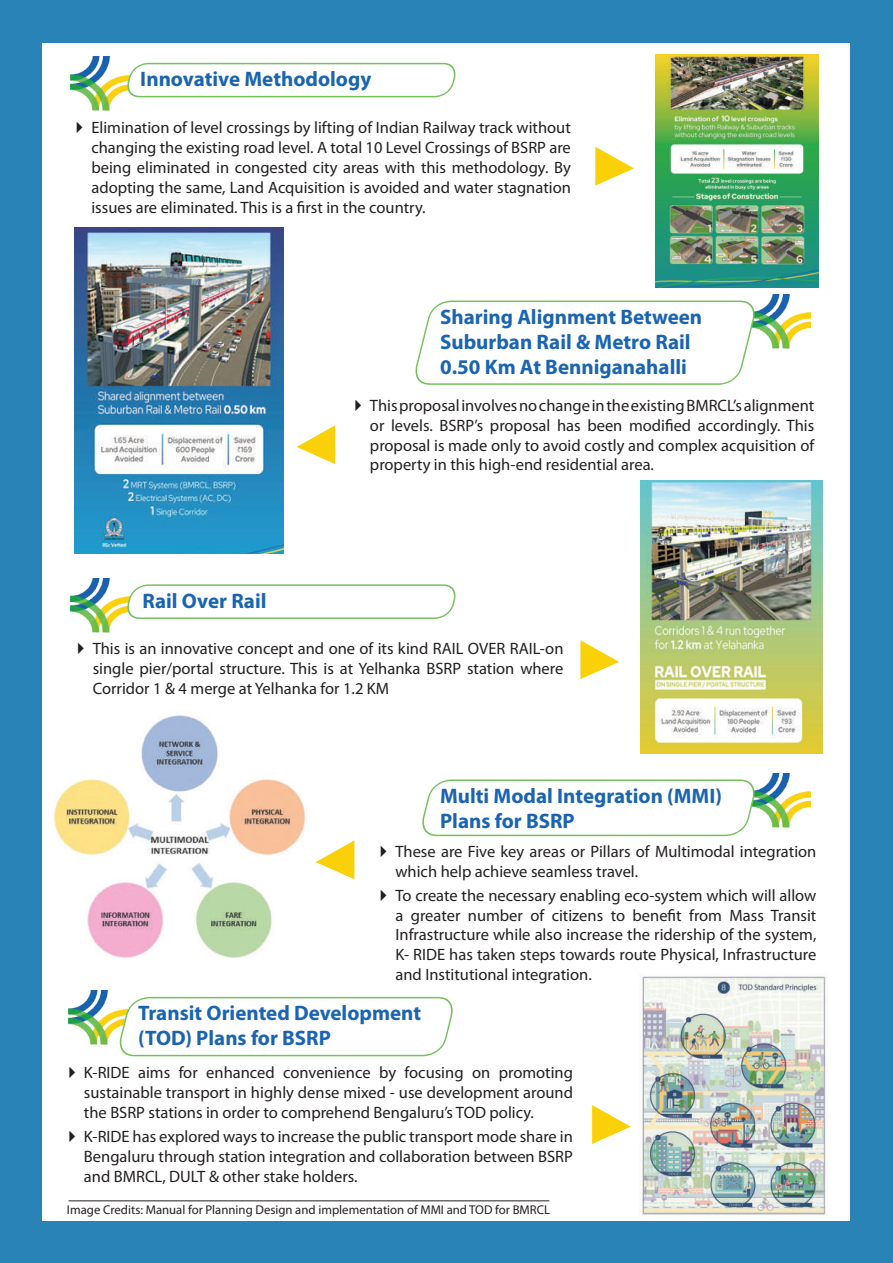
<style>
.page{position:relative;width:893px;height:1263px;background:#2a83b7}
.page>*{position:absolute;margin:0;border:0;box-sizing:border-box;transform-origin:0 0}
.t1{font:700 21px/25.2px "Myriad Pro";color:#1a64b1}
.t2{font:16.5px/19.8px "Myriad Pro";color:#231f20;text-align:justify}
.t3{font:12.75px "Myriad Pro";color:#231f20}
</style>
<div class="page">
<div style="left:43px;top:43px;width:807px;height:1177px;background:#fff"></div>
<img style="left:655px;top:54px;width:164px;height:233px">
<img style="left:70px;top:57px;width:53px;height:54px">
<img style="left:70px;top:578px;width:53px;height:55px">
<img style="left:760px;top:294px;width:50px;height:55px">
<img style="left:760px;top:773px;width:50px;height:55px">
<svg style="left:123px;top:62px;width:333px;height:36px"></svg>
<svg style="left:123px;top:584px;width:333px;height:35px"></svg>
<svg style="left:415px;top:300px;width:345px;height:85px"></svg>
<svg style="left:422px;top:779px;width:338px;height:58px"></svg>
<img style="left:74px;top:227px;width:210px;height:327px">
<img style="left:641px;top:481px;width:181px;height:273px">
<img style="left:53px;top:715px;width:252px;height:243px">
<hr style="left:69px;top:1200px;width:480px;height:1px;background:#231f20">
<svg style="left:580px;top:640px;width:39px;height:39px"></svg>
<svg style="left:595px;top:147px;width:39px;height:39px"></svg>
<svg style="left:316px;top:840px;width:38px;height:39px"></svg>
<svg style="left:297px;top:425px;width:38px;height:39px"></svg>
<img style="left:68px;top:991px;width:47px;height:54px">
<svg style="left:115px;top:996px;width:338px;height:61px"></svg>
<svg style="left:592px;top:1105px;width:39px;height:39px"></svg>
<img style="left:641px;top:974px;width:185px;height:241px">
<p class="t1" style="left:140px;top:66px;width:233px">Innovative Methodology</p>
<p class="t2" style="left:91px;top:118px;width:481px;text-indent:-21px">✔ Elimination of level crossings by lifting of Indian Railway track without changing the existing road level. A total 10 Level Crossings of BSRP are being eliminated in congested city areas with this methodology. By adopting the same, Land Acquisition is avoided and water stagnation issues are eliminated. This is a first in the country.</p>
<p class="t1" style="left:440px;top:303px;width:264px">Sharing Alignment Between<br>Suburban Rail &amp; Metro Rail<br>0.50 Km At Benniganahalli</p>
<p class="t1" style="left:142px;top:587px;width:126px">Rail Over Rail</p>
<p class="t2" style="left:370px;top:395px;width:446px;text-indent:-21px">✔ This proposal involves no change in the existing BMRCL’s alignment or levels. BSRP’s proposal has been modified accordingly. This proposal is made only to avoid costly and complex acquisition of property in this high-end residential area.</p>
<p class="t2" style="left:93px;top:638px;width:472px;text-indent:-21px">✔ This is an innovative concept and one of its kind RAIL OVER RAIL-on single pier/portal structure. This is at Yelhanka BSRP station where Corridor 1 &amp; 4 merge at Yelhanka for 1.2 KM</p>
<p class="t1" style="left:440px;top:782px;width:283px">Multi Modal Integration (MMI)<br>Plans for BSRP</p>
<p class="t2" style="left:395px;top:841px;width:422px;text-indent:-21px">✔ These are Five key areas or Pillars of Multimodal integration which help achieve seamless travel.</p>
<p class="t2" style="left:395px;top:885px;width:422px;text-indent:-21px">✔ To create the necessary enabling eco-system which will allow a greater number of citizens to benefit from Mass Transit Infrastructure while also increase the ridership of the system, K- RIDE has taken steps towards route Physical, Infrastructure and Institutional integration.</p>
<p class="t1" style="left:138px;top:1000px;width:284px">Transit Oriented Development (TOD) Plans for BSRP</p>
<p class="t2" style="left:84px;top:1063px;width:490px;text-indent:-21px">✔ K-RIDE aims for enhanced convenience by focusing on promoting sustainable transport in highly dense mixed - use development around the BSRP stations in order to comprehend Bengaluru’s TOD policy.</p>
<p class="t2" style="left:84px;top:1126px;width:490px;text-indent:-21px">✔ K-RIDE has explored ways to increase the public transport mode share in Bengaluru through station integration and collaboration between BSRP and BMRCL, DULT &amp; other stake holders.</p>
<p class="t3" style="left:67px;top:1202px;width:485px">Image Credits: Manual for Planning Design and implementation of MMI and TOD for BMRCL</p>
</div>
